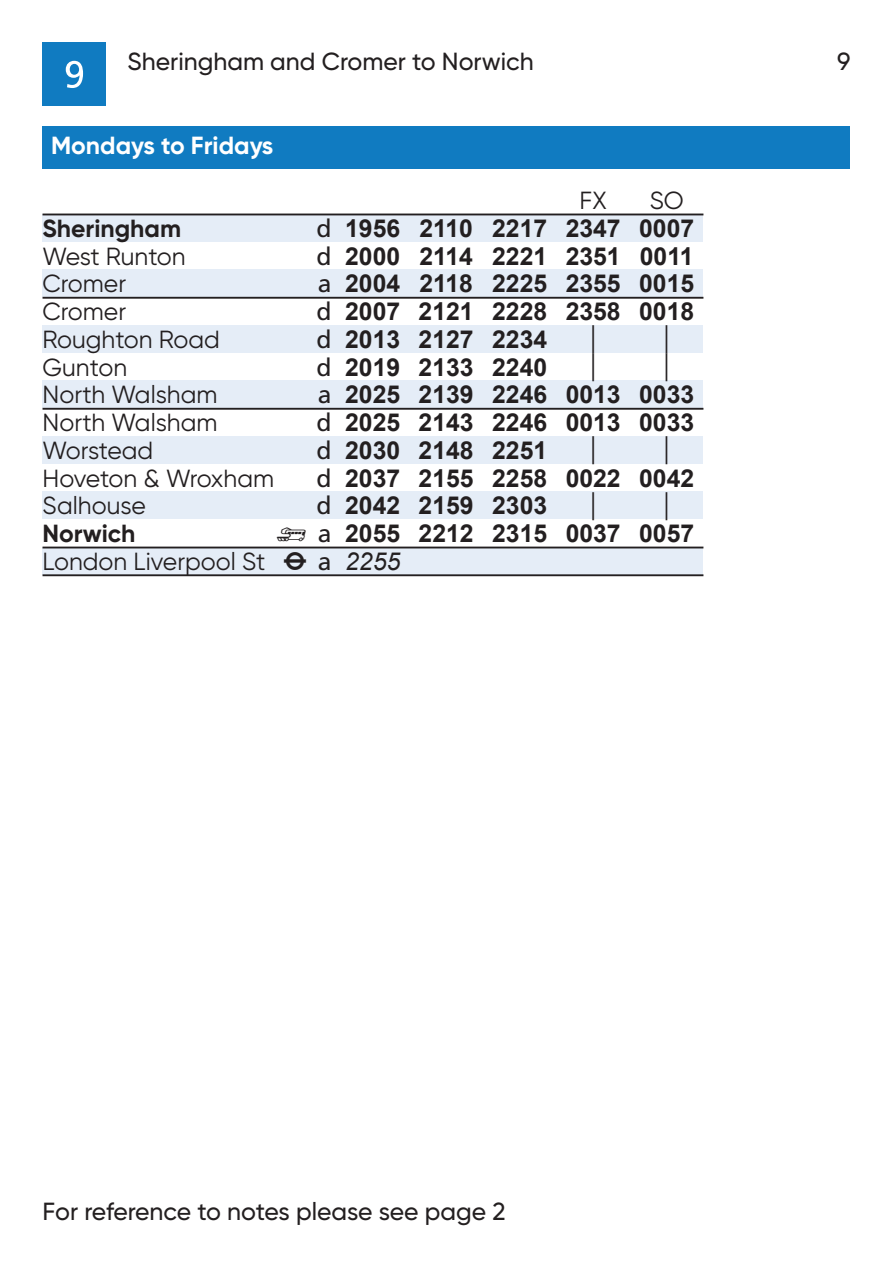
<style>
.page{position:relative;width:893px;height:1263px;background:#fff}
.page>*{position:absolute;margin:0;border:0;box-sizing:border-box;transform-origin:0 0}
.EmptyTime{font:34.5px "TIME Sfont";color:#231f20}
.Time{font:700 24.75px "Arial";color:#231f20}
.t1{font:500 24.75px "Gilroy";color:#231f20}
.Station{font:24.75px "Gilroy";color:#231f20}
.StationUnderline{font:24.75px "Gilroy";color:#231f20}
.Station-2{font:24.75px "Gilroy";letter-spacing:-.02em;color:#231f20}
.t2{font:700 24.75px "Gilroy";color:#fff}
.Station-3{font:700 24.75px "Gilroy";color:#231f20}
.Station-4{font:24.75px "Frutiger LT Std";color:#231f20}
.StationUnderline-2{font:700 24.75px "Gilroy";color:#231f20}
.ConnectorFeeder{font:italic 24.75px "Arial";color:#231f20}
.Footnote{font:24.75px "Gilroy";color:#231f20}
.StationUnderline-3{font:24.75px "Frutiger LT Std";color:#231f20}
.StationUnderline-4{font:24px "TIME Sfont";color:#231f20}
.s1{font-family:"Frutiger LT Std";font-size:24.75px}
.s2{font-family:"TIME Sfont";font-size:24px}
.s3{font-family:"Frutiger LT Std"}
</style>
<div class="page">
<div style="left:43px;top:126px;width:807px;height:42px;background:#107bc1"></div>
<div style="left:43px;top:43px;width:63px;height:63px;background:#107bc1"></div>
<svg style="left:66px;top:61px;width:17px;height:27px"></svg>
<div style="left:43px;top:214px;width:660px;height:28px;background:#e5edf7"></div>
<div style="left:43px;top:547px;width:660px;height:28px;background:#e5edf7"></div>
<div style="left:43px;top:269px;width:660px;height:28px;background:#e5edf7"></div>
<div style="left:43px;top:325px;width:660px;height:28px;background:#e5edf7"></div>
<div style="left:43px;top:380px;width:660px;height:28px;background:#e5edf7"></div>
<div style="left:43px;top:436px;width:660px;height:28px;background:#e5edf7"></div>
<div style="left:43px;top:491px;width:660px;height:28px;background:#e5edf7"></div>
<hr style="left:43px;top:214px;width:660px;height:1px;background:#231f20">
<hr style="left:43px;top:297px;width:660px;height:2px;background:#231f20">
<hr style="left:43px;top:408px;width:660px;height:2px;background:#231f20">
<hr style="left:43px;top:547px;width:660px;height:1px;background:#231f20">
<hr style="left:43px;top:574px;width:660px;height:2px;background:#231f20">
<p class="t1" style="left:128px;top:46px;width:408px">Sheringham and Cromer to Norwich</p>
<p class="t1" style="left:837px;top:46px;width:15px">9</p>
<p class="t2" style="left:51px;top:129px;width:224px">Mondays to Fridays</p>
<p class="Station-3" style="left:43px;top:213px;width:140px">Sheringham</p>
<p class="Station-4" style="left:317px;top:214px;width:17px">d</p>
<p class="Station" style="left:43px;top:241px;width:145px">West Runton</p>
<p class="Station-4" style="left:317px;top:241px;width:17px">d</p>
<p class="StationUnderline" style="left:43px;top:269px;width:85px">Cromer</p>
<p class="StationUnderline-3" style="left:318px;top:269px;width:15px">a</p>
<p class="Station" style="left:43px;top:296px;width:85px">Cromer</p>
<p class="Station-4" style="left:317px;top:297px;width:17px">d</p>
<p class="Station" style="left:43px;top:324px;width:179px">Roughton Road</p>
<p class="Station-4" style="left:317px;top:325px;width:17px">d</p>
<p class="Station" style="left:43px;top:352px;width:86px">Gunton</p>
<p class="Station-4" style="left:317px;top:352px;width:17px">d</p>
<p class="StationUnderline" style="left:43px;top:380px;width:176px">North Walsham</p>
<p class="StationUnderline-3" style="left:318px;top:380px;width:15px">a</p>
<p class="Station" style="left:43px;top:407px;width:176px">North Walsham</p>
<p class="Station-4" style="left:317px;top:408px;width:17px">d</p>
<p class="Station-2" style="left:43px;top:435px;width:112px">Worstead</p>
<p class="Station-4" style="left:317px;top:436px;width:17px">d</p>
<p class="Station-2" style="left:43px;top:463px;width:233px">Hoveton &amp; Wroxham</p>
<p class="Station-4" style="left:317px;top:463px;width:17px">d</p>
<p class="Station" style="left:43px;top:491px;width:105px">Salhouse</p>
<p class="Station-4" style="left:317px;top:491px;width:17px">d</p>
<p class="StationUnderline-2" style="left:43px;top:518px;width:94px">Norwich</p>
<p class="StationUnderline-4" style="left:277px;top:515px;width:56px">) <span class="s1">a</span></p>
<p class="StationUnderline" style="left:43px;top:546px;width:291px">London Liverpool St <span class="s2">T</span> <span class="s3">a</span></p>
<p class="Time" style="left:345px;top:212px;width:57px">1956</p>
<p class="Time" style="left:345px;top:239px;width:57px">2000</p>
<p class="Time" style="left:345px;top:267px;width:57px">2004</p>
<p class="Time" style="left:345px;top:295px;width:57px">2007</p>
<p class="Time" style="left:345px;top:323px;width:57px">2013</p>
<p class="Time" style="left:345px;top:350px;width:57px">2019</p>
<p class="Time" style="left:345px;top:378px;width:57px">2025</p>
<p class="Time" style="left:345px;top:406px;width:57px">2025</p>
<p class="Time" style="left:345px;top:434px;width:57px">2030</p>
<p class="Time" style="left:345px;top:461px;width:57px">2037</p>
<p class="Time" style="left:345px;top:489px;width:57px">2042</p>
<p class="Time" style="left:345px;top:517px;width:57px">2055</p>
<p class="ConnectorFeeder" style="left:345px;top:545px;width:57px">2255</p>
<p class="Time" style="left:419px;top:212px;width:55px">2110</p>
<p class="Time" style="left:419px;top:239px;width:55px">2114</p>
<p class="Time" style="left:419px;top:267px;width:55px">2118</p>
<p class="Time" style="left:419px;top:295px;width:57px">2121</p>
<p class="Time" style="left:419px;top:323px;width:57px">2127</p>
<p class="Time" style="left:419px;top:350px;width:57px">2133</p>
<p class="Time" style="left:419px;top:378px;width:57px">2139</p>
<p class="Time" style="left:419px;top:406px;width:57px">2143</p>
<p class="Time" style="left:419px;top:434px;width:57px">2148</p>
<p class="Time" style="left:419px;top:461px;width:57px">2155</p>
<p class="Time" style="left:419px;top:489px;width:57px">2159</p>
<p class="Time" style="left:419px;top:517px;width:57px">2212</p>
<p class="Time" style="left:492px;top:212px;width:57px">2217</p>
<p class="Time" style="left:492px;top:239px;width:57px">2221</p>
<p class="Time" style="left:492px;top:267px;width:57px">2225</p>
<p class="Time" style="left:492px;top:295px;width:57px">2228</p>
<p class="Time" style="left:492px;top:323px;width:57px">2234</p>
<p class="Time" style="left:492px;top:350px;width:57px">2240</p>
<p class="Time" style="left:492px;top:378px;width:57px">2246</p>
<p class="Time" style="left:492px;top:406px;width:57px">2246</p>
<p class="Time" style="left:492px;top:434px;width:57px">2251</p>
<p class="Time" style="left:492px;top:461px;width:57px">2258</p>
<p class="Time" style="left:492px;top:489px;width:57px">2303</p>
<p class="Time" style="left:492px;top:517px;width:57px">2315</p>
<p class="Footnote" style="left:580px;top:185px;width:29px">FX</p>
<p class="Time" style="left:566px;top:212px;width:57px">2347</p>
<p class="Time" style="left:566px;top:239px;width:57px">2351</p>
<p class="Time" style="left:566px;top:267px;width:57px">2355</p>
<p class="Time" style="left:566px;top:295px;width:57px">2358</p>
<p class="EmptyTime" style="left:592px;top:311px;width:4px">C</p>
<p class="EmptyTime" style="left:592px;top:339px;width:4px">C</p>
<p class="Time" style="left:566px;top:378px;width:57px">0013</p>
<p class="Time" style="left:566px;top:406px;width:57px">0013</p>
<p class="EmptyTime" style="left:592px;top:422px;width:4px">C</p>
<p class="Time" style="left:566px;top:461px;width:57px">0022</p>
<p class="EmptyTime" style="left:592px;top:477px;width:4px">C</p>
<p class="Time" style="left:566px;top:517px;width:57px">0037</p>
<p class="Footnote" style="left:650px;top:185px;width:36px">SO</p>
<p class="Time" style="left:639px;top:212px;width:57px">0007</p>
<p class="Time" style="left:640px;top:239px;width:55px">0011</p>
<p class="Time" style="left:639px;top:267px;width:57px">0015</p>
<p class="Time" style="left:639px;top:295px;width:57px">0018</p>
<p class="EmptyTime" style="left:666px;top:311px;width:4px">C</p>
<p class="EmptyTime" style="left:666px;top:339px;width:4px">C</p>
<p class="Time" style="left:639px;top:378px;width:57px">0033</p>
<p class="Time" style="left:639px;top:406px;width:57px">0033</p>
<p class="EmptyTime" style="left:666px;top:422px;width:4px">C</p>
<p class="Time" style="left:639px;top:461px;width:57px">0042</p>
<p class="EmptyTime" style="left:666px;top:477px;width:4px">C</p>
<p class="Time" style="left:639px;top:517px;width:57px">0057</p>
<p class="t1" style="left:43px;top:1196px;width:464px">For reference to notes please see page 2</p>
</div>
